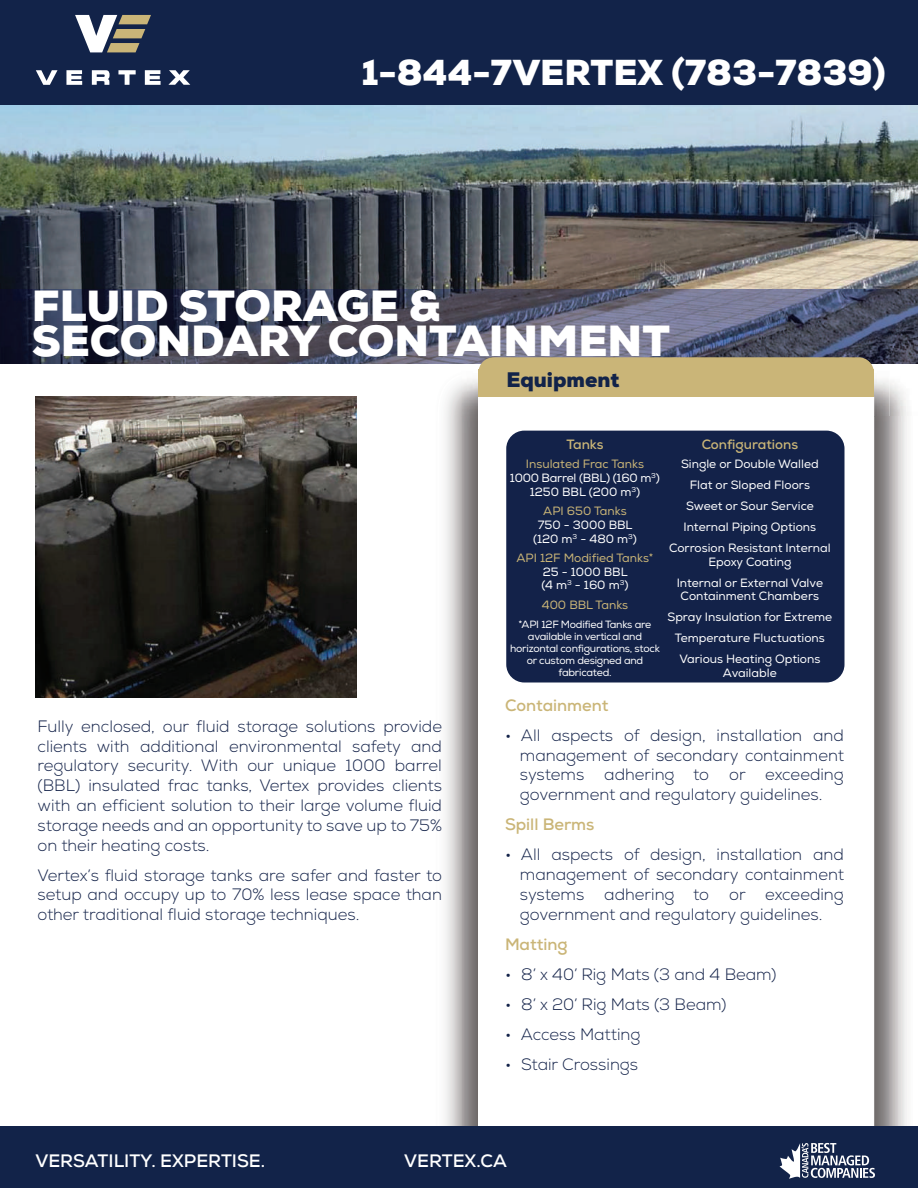
<style>
.page{position:relative;width:918px;height:1188px;background:#fff}
.page>*{position:absolute;margin:0;border:0;box-sizing:border-box;transform-origin:0 0}
.t1{font:900 43.5px/34.5px "Nexa";color:#fff}
.t2{font:900 36px "Nexa";color:#fff}
.t3{font:900 21px "Nexa";color:#122349}
.t4{font:700 18px "Nexa";color:#fff}
.t5{font:300 16.5px/19.8px "Nexa";color:#132249;text-align:justify}
.t6{font:700 16.5px "Nexa";color:#cab577}
.t7{font:700 13.5px "Nexa";color:#cab577}
.t8{font:12px/21px "Nexa";color:#fff;text-align:center}
.t9{font:12px "Nexa";color:#cab577}
.t10{font:10.5px/12px "Nexa";letter-spacing:-.025em;color:#fff;text-align:center}
.s1{color:#cab577}
</style>
<div class="page">
<div style="left:0;top:0;width:918px;height:106px;background:#122349"></div>
<svg style="left:75px;top:15px;width:76px;height:37px"></svg>
<svg style="left:36px;top:70px;width:22px;height:15px"></svg>
<svg style="left:66px;top:70px;width:16px;height:15px"></svg>
<svg style="left:92px;top:70px;width:18px;height:15px"></svg>
<svg style="left:118px;top:70px;width:18px;height:15px"></svg>
<svg style="left:145px;top:70px;width:16px;height:15px"></svg>
<svg style="left:168px;top:70px;width:22px;height:15px"></svg>
<img style="left:0;top:105px;width:918px;height:185px">
<img style="left:0;top:290px;width:918px;height:74px">
<img style="left:35px;top:396px;width:321px;height:302px">
<img style="left:889px;top:382px;width:20px;height:34px">
<img style="left:874px;top:416px;width:33px;height:710px">
<img style="left:462px;top:365px;width:427px;height:52px">
<img style="left:462px;top:416px;width:16px;height:710px">
<div style="left:478px;top:359px;width:396px;height:781px;background:#fff;border-radius:15px"></div>
<div style="left:478px;top:357px;width:396px;height:31px;background:#cab578;border-radius:15px"></div>
<div style="left:478px;top:370px;width:396px;height:27px;background:#cab578"></div>
<div style="left:0;top:1126px;width:918px;height:62px;background:#122349"></div>
<svg style="left:779px;top:1142px;width:96px;height:37px"></svg>
<div style="left:506px;top:431px;width:338px;height:251px;background:#132249;border-radius:18px"></div>
<h2 class="t2" style="left:362px;top:50px;width:525px">1-844-7VERTEX (783-7839)</h2>
<h1 class="t1" style="left:32px;top:289px;width:640px">FLUID STORAGE &amp;<br>SECONDARY CONTAINMENT</h1>
<p class="t5" style="left:38px;top:717px;width:406px">Fully enclosed, our fluid storage solutions provide clients with additional environmental safety and regulatory security. With our unique 1000 barrel (BBL) insulated frac tanks, Vertex provides clients with an efficient solution to their large volume fluid storage needs and an opportunity to save up to 75% on their heating costs.</p>
<p class="t5" style="left:38px;top:865px;width:406px">Vertex’s fluid storage tanks are safer and faster to setup and occupy up to 70% less lease space than other traditional fluid storage techniques.</p>
<p class="t3" style="left:507px;top:366px;width:115px">Equipment</p>
<p class="t7" style="left:566px;top:436px;width:39px">Tanks</p>
<p class="t8" style="left:510px;top:458px;width:151px;line-height:13.6px"><span class="s1">Insulated Frac Tanks<br></span>1000 Barrel (BBL) (160 m<sup>3</sup>)<br>1250 BBL (200 m<sup>3</sup>)</p>
<p class="t9" style="left:543px;top:504px;width:85px">API 650 Tanks</p>
<p class="t8" style="left:533px;top:518px;width:105px;line-height:13.6px">750 - 3000 BBL (120 m<sup>3</sup> - 480 m<sup>3</sup>)</p>
<p class="t9" style="left:516px;top:551px;width:138px">API 12F Modified Tanks*</p>
<p class="t8" style="left:542px;top:565px;width:88px;line-height:13.6px;text-align:left">25 - 1000 BBL (4 m<sup>3</sup> - 160 m<sup>3</sup>)</p>
<p class="t9" style="left:542px;top:598px;width:88px">400 BBL Tanks</p>
<p class="t10" style="left:510px;top:619px;width:151px">*API 12F Modified Tanks are available in vertical and horizontal configurations, stock or custom designed and fabricated.</p>
<p class="t7" style="left:702px;top:436px;width:98px">Configurations</p>
<p class="t8" style="left:669px;top:454px;width:163px">Single or Double Walled<br>Flat or Sloped Floors<br>Sweet or Sour Service<br>Internal Piping Options<br>Corrosion Resistant Internal</p>
<p class="t8" style="left:677px;top:551px;width:148px">Epoxy Coating<br>Internal or External Valve</p>
<p class="t8" style="left:667px;top:586px;width:166px">Containment Chambers<br>Spray Insulation for Extreme<br>Temperature Fluctuations<br>Various Heating Options</p>
<p class="t8" style="left:723px;top:662px;width:55px">Available</p>
<p class="t6" style="left:505px;top:694px;width:105px">Containment</p>
<p class="t5" style="left:520px;top:726px;width:325px;text-indent:-15px">• All aspects of design, installation and management of secondary containment systems adhering to or exceeding government and regulatory guidelines.</p>
<p class="t6" style="left:505px;top:814px;width:91px">Spill Berms</p>
<p class="t5" style="left:520px;top:845px;width:325px;text-indent:-15px">• All aspects of design, installation and management of secondary containment systems adhering to or exceeding government and regulatory guidelines.</p>
<p class="t6" style="left:505px;top:933px;width:64px">Matting</p>
<p class="t5" style="left:505px;top:964px;width:273px">• 8’ x 40’ Rig Mats (3 and 4 Beam)</p>
<p class="t5" style="left:505px;top:994px;width:223px">• 8’ x 20’ Rig Mats (3 Beam)</p>
<p class="t5" style="left:505px;top:1024px;width:137px">• Access Matting</p>
<p class="t5" style="left:505px;top:1054px;width:135px">• Stair Crossings</p>
<p class="t4" style="left:35px;top:1150px;width:231px">VERSATILITY. EXPERTISE.</p>
<p class="t4" style="left:404px;top:1150px;width:104px">VERTEX.CA</p>
</div>
